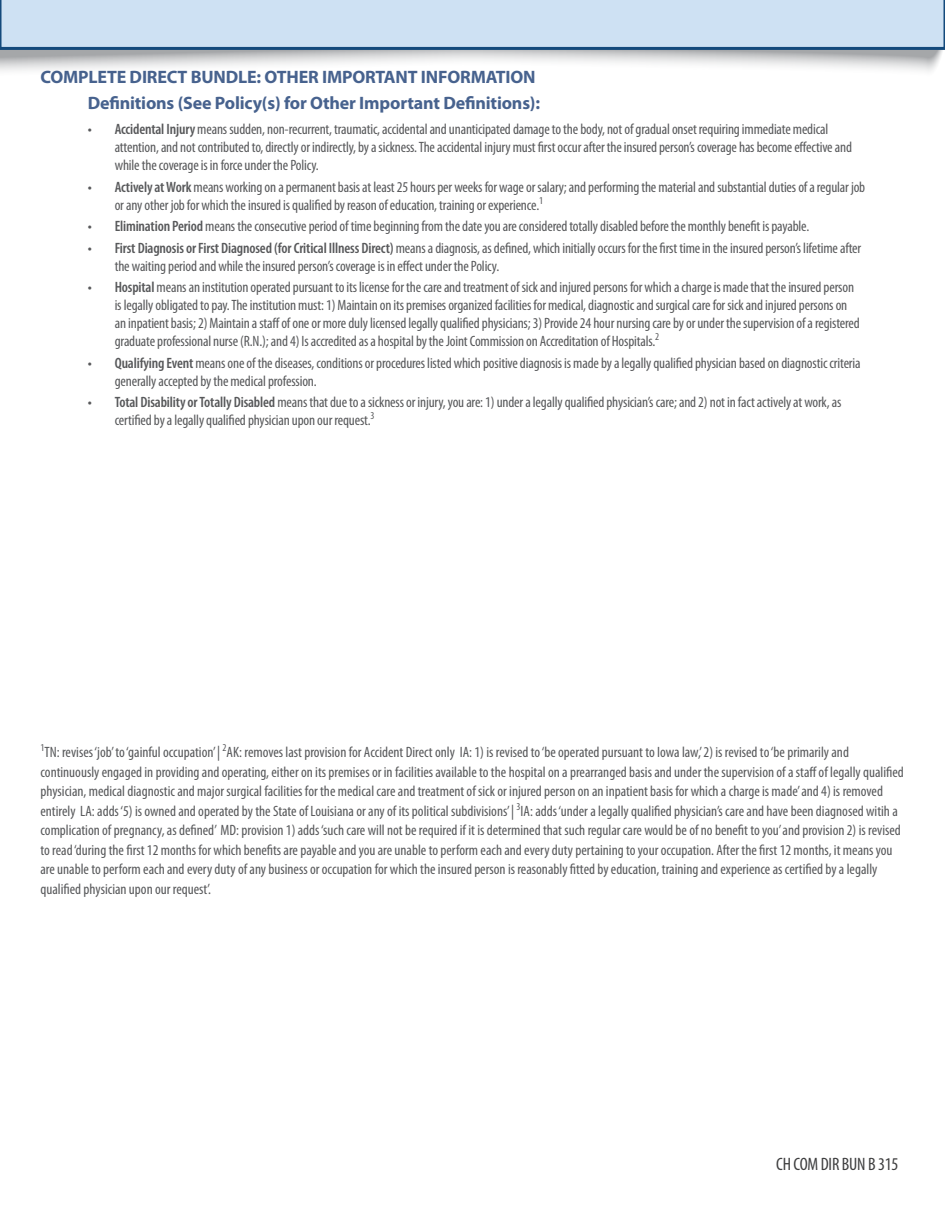
<style>
.page{position:relative;width:945px;height:1215px;background:#fff}
.page>*{position:absolute;margin:0;border:0;box-sizing:border-box;transform-origin:0 0}
.t1{font:700 18px "Myriad Pro";letter-spacing:-.01em;color:#47628e}
.t2{font:condensed 18px "Myriad Pro";letter-spacing:-.01em;color:#3e3e3f}
.t3{font:condensed 15px/18px "Myriad Pro";letter-spacing:-.01em;color:#57585a}
.s1{font-weight:600}
</style>
<div class="page">
<svg style="left:0;top:50px;width:943px;height:22px"></svg>
<svg style="left:0;top:0;width:945px;height:50px;background:#c2d7eb"></svg>
<p class="t1" style="left:40px;top:65px;width:497px">COMPLETE DIRECT BUNDLE: OTHER IMPORTANT INFORMATION</p>
<p class="t1" style="left:88px;top:91px;width:454px">Definitions (See Policy(s) for Other Important Definitions):</p>
<p class="t3" style="left:115px;top:120px;width:739px;text-indent:-27px"><span class="s1">• Accidental Injury</span> means sudden, non-recurrent, traumatic, accidental and unanticipated damage to the body, not of gradual onset requiring immediate medical attention, and not contributed to, directly or indirectly, by a sickness. The accidental injury must first occur after the insured person’s coverage has become effective and while the coverage is in force under the Policy.</p>
<p class="t3" style="left:115px;top:177px;width:752px;text-indent:-27px"><span class="s1">• Actively at Work</span> means working on a permanent basis at least 25 hours per weeks for wage or salary; and performing the material and substantial duties of a regular job or any other job for which the insured is qualified by reason of education, training or experience.<sup>1</sup></p>
<p class="t3" style="left:88px;top:217px;width:723px"><span class="s1">• Elimination Period</span> means the consecutive period of time beginning from the date you are considered totally disabled before the monthly benefit is payable.</p>
<p class="t3" style="left:115px;top:238px;width:748px;text-indent:-27px"><span class="s1">• First Diagnosis or First Diagnosed (for Critical Illness Direct)</span> means a diagnosis, as defined, which initially occurs for the first time in the insured person’s lifetime after the waiting period and while the insured person’s coverage is in effect under the Policy.</p>
<p class="t3" style="left:115px;top:278px;width:747px;text-indent:-27px"><span class="s1">• Hospital</span> means an institution operated pursuant to its license for the care and treatment of sick and injured persons for which a charge is made that the insured person is legally obligated to pay. The institution must: 1) Maintain on its premises organized facilities for medical, diagnostic and surgical care for sick and injured persons on an inpatient basis; 2) Maintain a staff of one or more duly licensed legally qualified physicians; 3) Provide 24 hour nursing care by or under the supervision of a registered graduate professional nurse (R.N.); and 4) Is accredited as a hospital by the Joint Commission on Accreditation of Hospitals.<sup>2</sup></p>
<p class="t3" style="left:115px;top:354px;width:747px;text-indent:-27px"><span class="s1">• Qualifying Event</span> means one of the diseases, conditions or procedures listed which positive diagnosis is made by a legally qualified physician based on diagnostic criteria generally accepted by the medical profession.</p>
<p class="t3" style="left:115px;top:393px;width:728px;text-indent:-27px"><span class="s1">• Total Disability or Totally Disabled</span> means that due to a sickness or injury, you are: 1) under a legally qualified physician’s care; and 2) not in fact actively at work, as certified by a legally qualified physician upon our request.<sup>3</sup></p>
<p class="t3" style="left:40px;top:742px;width:865px;line-height:19.5px"><sup>1</sup>TN: revises ‘job’ to ‘gainful occupation’ | <sup>2</sup>AK: removes last provision for Accident Direct only IA: 1) is revised to ‘be operated pursuant to Iowa law,’ 2) is revised to ‘be primarily and continuously engaged in providing and operating, either on its premises or in facilities available to the hospital on a prearranged basis and under the supervision of a staff of legally qualified physician, medical diagnostic and major surgical facilities for the medical care and treatment of sick or injured person on an inpatient basis for which a charge is made’ and 4) is removed entirely LA: adds ‘5) is owned and operated by the State of Louisiana or any of its political subdivisions’ | <sup>3</sup>IA: adds ‘under a legally qualified physician’s care and have been diagnosed witih a complication of pregnancy, as defined’ MD: provision 1) adds ‘such care will not be required if it is determined that such regular care would be of no benefit to you’ and provision 2) is revised to read ‘during the first 12 months for which benefits are payable and you are unable to perform each and every duty pertaining to your occupation. After the first 12 months, it means you are unable to perform each and every duty of any business or occupation for which the insured person is reasonably fitted by education, training and experience as certified by a legally qualified physician upon our request’.</p>
<p class="t2" style="left:776px;top:1153px;width:124px">CH COM DIR BUN B 315</p>
</div>
